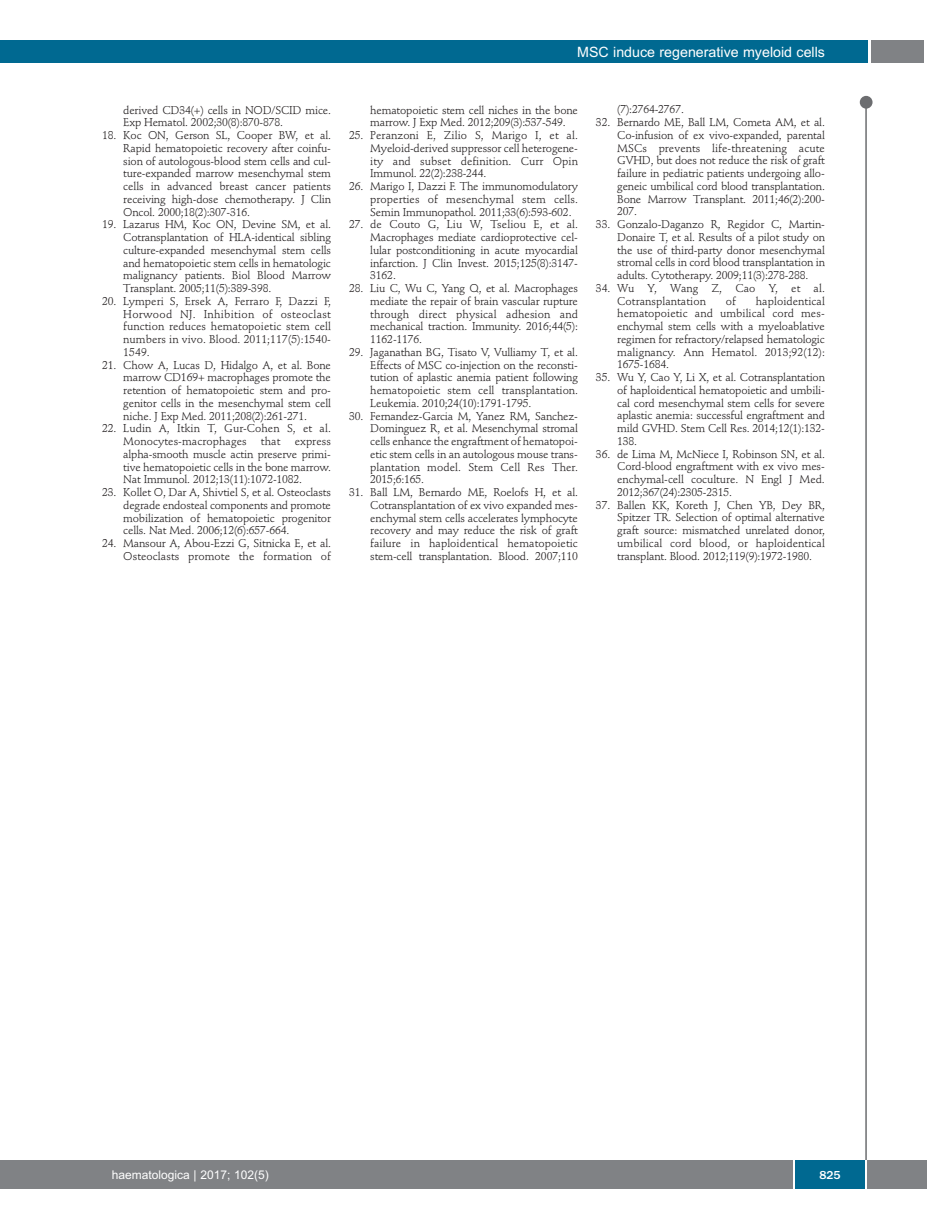
<style>
.page{position:relative;width:927px;height:1225px;background:#fff}
.page>*{position:absolute;margin:0;border:0;box-sizing:border-box;transform-origin:0 0}
.t1{font:14.25px "Arial";color:#fff}
.t2{font:12px "Arial";color:#fff}
.t3{font:500 12px "Franklin Gothic";color:#fff}
.t4{font:11.25px/12.8px "Stempel Schneidler";letter-spacing:-.015em;color:#231f20;text-align:justify}
.t5{font:11.25px/12.8px "Stempel Schneidler";letter-spacing:.005em;color:#231f20}
</style>
<div class="page">
<div style="left:860px;top:96px;width:12px;height:13px;background:#6c6d70;border-radius:50%"></div>
<hr style="left:865px;top:98px;width:2px;height:1062px;background:#6c6d70">
<div style="left:871px;top:40px;width:52px;height:22px;background:#808285"></div>
<div style="left:18px;top:40px;width:849px;height:22px;background:#006991"></div>
<div style="left:17px;top:1160px;width:910px;height:28px;background:#808285"></div>
<div style="left:795px;top:1160px;width:70px;height:28px;background:#006991"></div>
<hr style="left:793px;top:1160px;width:2px;height:28px;background:#fff">
<hr style="left:865px;top:1160px;width:2px;height:28px;background:#fff">
<div style="left:0;top:40px;width:19px;height:22px;background:#006991"></div>
<div style="left:0;top:1160px;width:18px;height:28px;background:#808285"></div>
<p class="t4" style="left:123px;top:105px;width:209px">derived CD34(+) cells in NOD/SCID mice.<br>Exp Hematol. 2002;30(8):870-878.</p>
<p class="t4" style="left:123px;top:130px;width:209px;text-indent:-21px">18. Koc ON, Gerson SL, Cooper BW, et al.<br>Rapid hematopoietic recovery after coinfu&shy;sion of autologous-blood stem cells and cul&shy;ture-expanded marrow mesenchymal stem cells in advanced breast cancer patients receiving high-dose chemotherapy. J Clin Oncol. 2000;18(2):307-316.</p>
<p class="t4" style="left:123px;top:219px;width:209px;text-indent:-21px">19. Lazarus HM, Koc ON, Devine SM, et al.<br>Cotransplantation of HLA-identical sibling culture-expanded mesenchymal stem cells and hematopoietic stem cells in hematologic malignancy patients. Biol Blood Marrow Transplant. 2005;11(5):389-398.</p>
<p class="t4" style="left:123px;top:296px;width:209px;text-indent:-21px">20. Lymperi S, Ersek A, Ferraro F, Dazzi F, Horwood NJ. Inhibition of osteoclast function reduces hematopoietic stem cell numbers in vivo. Blood. 2011;117(5):1540- 1549.</p>
<p class="t4" style="left:123px;top:359px;width:209px;text-indent:-21px">21. Chow A, Lucas D, Hidalgo A, et al. Bone marrow CD169+ macrophages promote the retention of hematopoietic stem and pro&shy;genitor cells in the mesenchymal stem cell niche. J Exp Med. 2011;208(2):261-271.</p>
<p class="t5" style="left:123px;top:423px;width:209px;text-indent:-21px">22. Ludin A, Itkin T, Gur-Cohen S, et al.<br>Monocytes-macrophages</p>
<p class="t4" style="left:261px;top:436px;width:21px">that</p>
<p class="t4" style="left:123px;top:436px;width:209px;text-indent:171px">express alpha-smooth muscle actin preserve primi&shy;tive hematopoietic cells in the bone marrow.<br>Nat Immunol. 2012;13(11):1072-1082.</p>
<p class="t4" style="left:123px;top:487px;width:209px;text-indent:-21px">23. Kollet O, Dar A, Shivtiel S, et al. Osteoclasts degrade endosteal components and promote mobilization of hematopoietic progenitor cells. Nat Med. 2006;12(6):657-664.</p>
<p class="t5" style="left:102px;top:538px;width:230px;text-align:right">24. Mansour A, Abou-Ezzi G, Sitnicka E, et al.<br>Osteoclasts promote the formation of</p>
<p class="t1" style="left:577px;top:44px;width:249px">MSC induce regenerative myeloid cells</p>
<p class="t4" style="left:370px;top:104px;width:209px">hematopoietic stem cell niches in the bone marrow. J Exp Med. 2012;209(3):537-549.</p>
<p class="t4" style="left:370px;top:130px;width:209px;text-indent:-21px">25. Peranzoni E, Zilio S, Marigo I, et al.<br>Myeloid-derived suppressor cell heterogene&shy;ity and subset definition. Curr Opin Immunol. 22(2):238-244.</p>
<p class="t4" style="left:370px;top:181px;width:209px;text-indent:-21px">26. Marigo I, Dazzi F. The immunomodulatory properties of mesenchymal stem cells.<br>Semin Immunopathol. 2011;33(6):593-602.</p>
<p class="t4" style="left:370px;top:219px;width:209px;text-indent:-21px">27. de Couto G, Liu W, Tseliou E, et al.<br>Macrophages mediate cardioprotective cel&shy;lular postconditioning in acute myocardial infarction. J Clin Invest. 2015;125(8):3147- 3162.</p>
<p class="t4" style="left:370px;top:283px;width:209px;text-indent:-21px">28. Liu C, Wu C, Yang Q, et al. Macrophages mediate the repair of brain vascular rupture through direct physical adhesion and mechanical traction. Immunity. 2016;44(5):<br>1162-1176.</p>
<p class="t4" style="left:370px;top:347px;width:209px;text-indent:-21px">29. Jaganathan BG, Tisato V, Vulliamy T, et al.<br>Effects of MSC co-injection on the reconsti&shy;tution of aplastic anemia patient following hematopoietic stem cell transplantation.<br>Leukemia. 2010;24(10):1791-1795.</p>
<p class="t4" style="left:370px;top:410px;width:209px;text-indent:-21px">30. Fernandez-Garcia M, Yanez RM, Sanchez-Dominguez R, et al. Mesenchymal stromal cells enhance the engraftment of hematopoi&shy;etic stem cells in an autologous mouse trans&shy;plantation model. Stem Cell Res Ther.<br>2015;6:165.</p>
<p class="t4" style="left:370px;top:487px;width:209px;text-indent:-21px">31. Ball LM, Bernardo ME, Roelofs H, et al.<br>Cotransplantation of ex vivo expanded mes&shy;enchymal stem cells accelerates lymphocyte recovery and may reduce the risk of graft failure in haploidentical hematopoietic stem-cell transplantation. Blood. 2007;110</p>
<p class="t4" style="left:617px;top:104px;width:68px">(7):2764-2767.</p>
<p class="t4" style="left:617px;top:117px;width:209px;text-indent:-21px">32. Bernardo ME, Ball LM, Cometa AM, et al.<br>Co-infusion of ex vivo-expanded, parental MSCs prevents life-threatening acute GVHD, but does not reduce the risk of graft failure in pediatric patients undergoing allo&shy;geneic umbilical cord blood transplantation.<br>Bone Marrow Transplant. 2011;46(2):200- 207.</p>
<p class="t4" style="left:617px;top:219px;width:209px;text-indent:-21px">33. Gonzalo-Daganzo R, Regidor C, Martin-Donaire T, et al. Results of a pilot study on the use of third-party donor mesenchymal stromal cells in cord blood transplantation in adults. Cytotherapy. 2009;11(3):278-288.</p>
<p class="t5" style="left:617px;top:283px;width:209px;text-indent:-21px">34. Wu Y, Wang Z, Cao Y, et al.<br>Cotransplantation</p>
<p class="t4" style="left:617px;top:295px;width:209px;text-indent:139px">haploidentical hematopoietic and umbilical cord mes&shy;enchymal stem cells with a myeloablative regimen for refractory/relapsed hematologic malignancy. Ann Hematol. 2013;92(12):<br>1675-1684.</p>
<p class="t4" style="left:617px;top:372px;width:209px;text-indent:-21px">35. Wu Y, Cao Y, Li X, et al. Cotransplantation of haploidentical hematopoietic and umbili&shy;cal cord mesenchymal stem cells for severe aplastic anemia: successful engraftment and mild GVHD. Stem Cell Res. 2014;12(1):132- 138.</p>
<p class="t4" style="left:617px;top:448px;width:209px;text-indent:-21px">36. de Lima M, McNiece I, Robinson SN, et al.<br>Cord-blood engraftment with ex vivo mes&shy;enchymal-cell coculture. N Engl J Med.<br>2012;367(24):2305-2315.</p>
<p class="t4" style="left:617px;top:499px;width:209px;text-indent:-21px">37. Ballen KK, Koreth J, Chen YB, Dey BR, Spitzer TR. Selection of optimal alternative graft source: mismatched unrelated donor, umbilical cord blood, or haploidentical transplant. Blood. 2012;119(9):1972-1980.</p>
<p class="t4" style="left:726px;top:295px;width:12px">of</p>
<p class="t2" style="left:112px;top:1167px;width:158px">haematologica | 2017; 102(5)</p>
<p class="t3" style="left:819px;top:1167px;width:23px">825</p>
</div>
